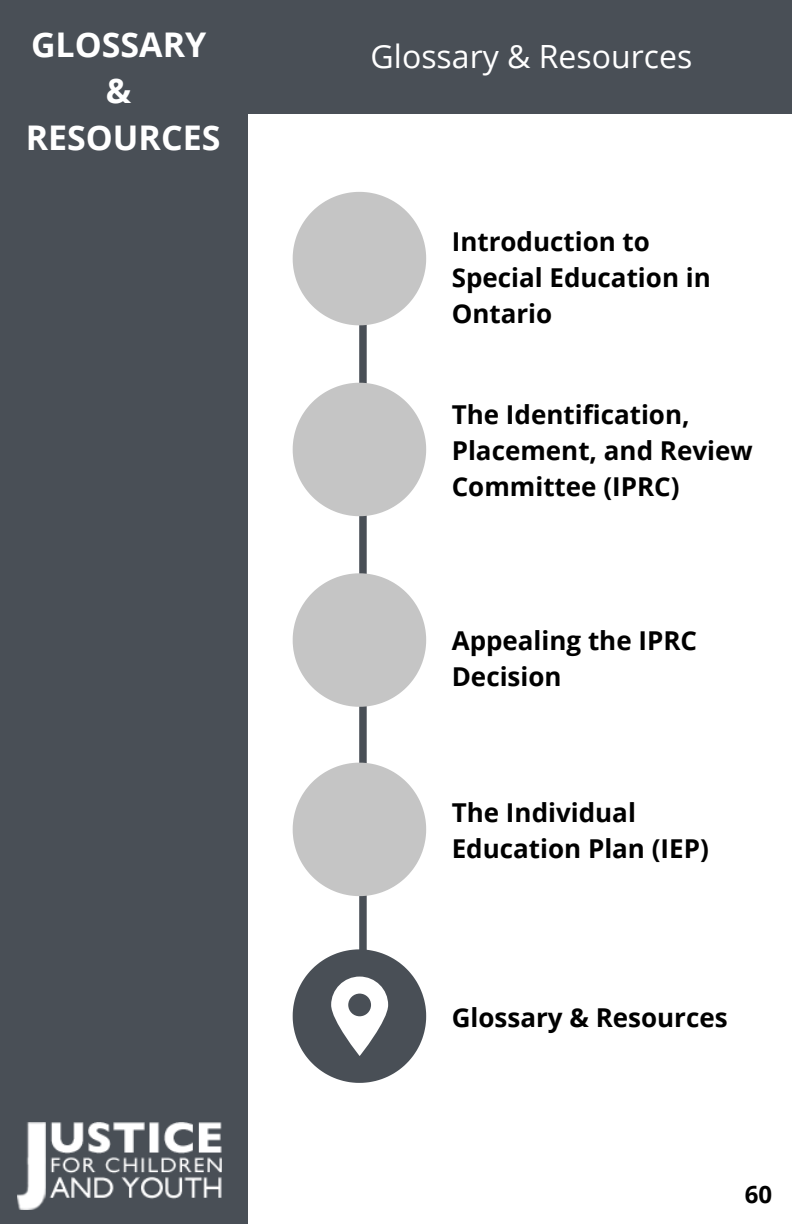
<style>
.page{position:relative;width:792px;height:1224px;background:#fff}
.page>*{position:absolute;margin:0;border:0;box-sizing:border-box;transform-origin:0 0}
.t1{font:700 34px/46.4px "Open Sans";color:#fff;text-align:center}
.t2{font:32px "Open Sans";color:#fff}
.t3{font:700 26px/36px "Open Sans";color:#000}
.t4{font:700 24px "Open Sans";color:#000}
</style>
<div class="page">
<div style="left:238px;top:0;width:554px;height:114px;background:#494f56"></div>
<div style="left:0;top:0;width:248px;height:1224px;background:#494f56"></div>
<div style="left:359px;top:250px;width:8px;height:711px;background:#494f56"></div>
<svg style="left:293px;top:192px;width:133px;height:133px"></svg>
<svg style="left:293px;top:383px;width:133px;height:133px"></svg>
<svg style="left:293px;top:573px;width:133px;height:134px"></svg>
<svg style="left:293px;top:763px;width:133px;height:133px"></svg>
<svg style="left:293px;top:949px;width:133px;height:134px"></svg>
<img style="left:17px;top:1122px;width:205px;height:87px">
<h1 class="t1" style="left:26px;top:20px;width:196px">GLOSSARY &amp;<br>RESOURCES</h1>
<p class="t2" style="left:371px;top:33px;width:323px">Glossary &amp; Resources</p>
<p class="t3" style="left:452px;top:223px;width:261px">Introduction to<br>Special Education in<br>Ontario</p>
<p class="t3" style="left:452px;top:396px;width:303px">The Identification,<br>Placement, and Review<br>Committee (IPRC)</p>
<p class="t3" style="left:452px;top:622px;width:247px">Appealing the IPRC<br>Decision</p>
<p class="t3" style="left:452px;top:794px;width:259px">The Individual<br>Education Plan (IEP)</p>
<p class="t3" style="left:452px;top:999px;width:278px">Glossary &amp; Resources</p>
<p class="t4" style="left:745px;top:1177px;width:29px">60</p>
</div>
